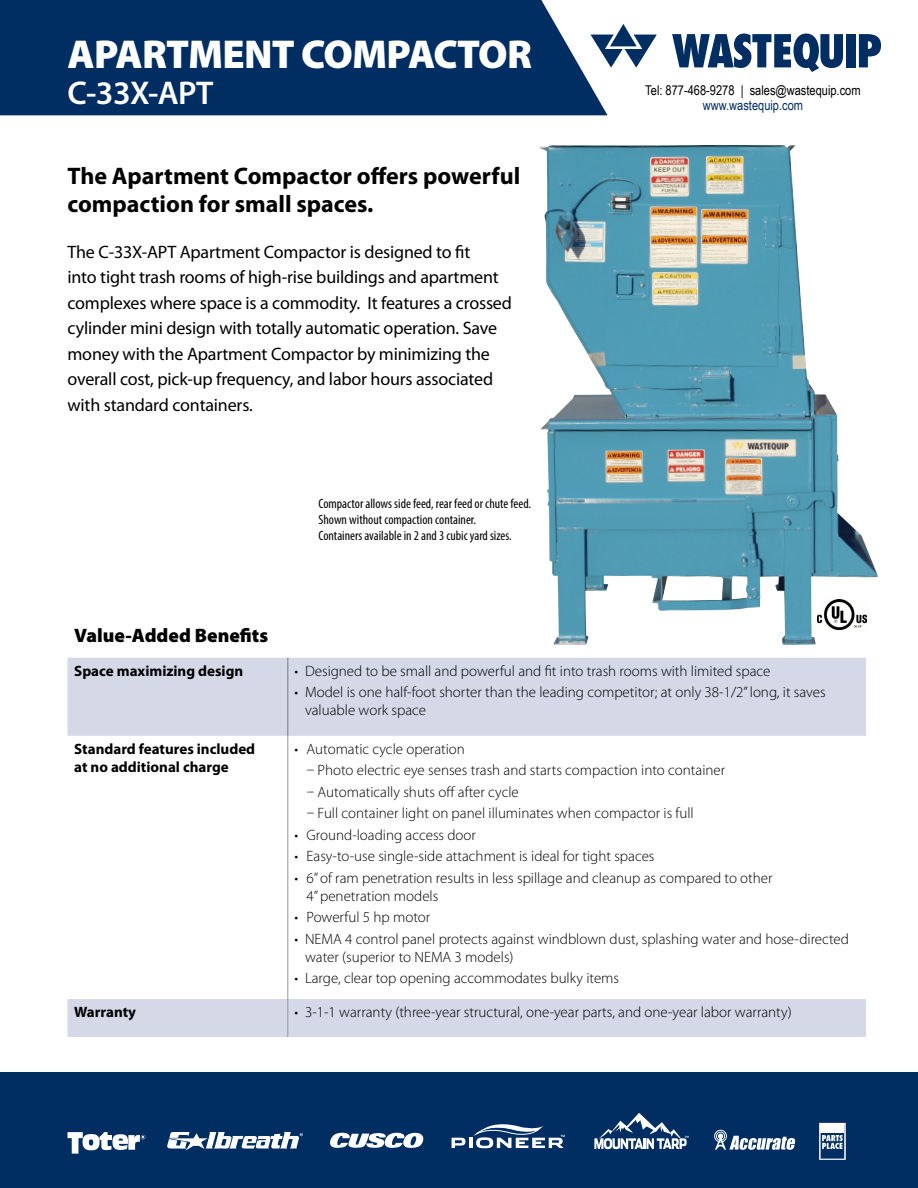
<style>
.page{position:relative;width:918px;height:1188px;background:#fff}
.page>*{position:absolute;margin:0;border:0;box-sizing:border-box;transform-origin:0 0}
.t1{font:900 40.5px "Myriad Pro";letter-spacing:-.02em;color:#fff}
.t2{font:600 33px "Myriad Pro";letter-spacing:-.02em;color:#fff}
.t3{font:700 24px/28.8px "Myriad Pro";color:#000}
.t4{font:900 19.5px "Myriad Pro";color:#000}
.t5{font:18px/25.5px "Myriad Pro";letter-spacing:-.01em;color:#000}
.t6{font:300 15px/18px "Myriad Pro";color:#000}
.t7{font:700 15px/18px "Myriad Pro";color:#000}
.t8{font:condensed 13.5px/16.2px "Myriad Pro";color:#000}
.t9{font:13.5px "Arial Narrow";color:#000}
.t10{font:13.5px "Arial Narrow";color:#002d62}
</style>
<div class="page">
<img style="left:539px;top:145px;width:339px;height:500px">
<svg style="left:68px;top:658px;width:798px;height:379px"></svg>
<hr style="left:287px;top:658px;width:1px;height:78px;background:#77787b">
<hr style="left:287px;top:736px;width:1px;height:263px;background:#939598">
<hr style="left:287px;top:999px;width:1px;height:38px;background:#939598">
<img style="left:817px;top:599px;width:50px;height:30px">
<div style="left:0;top:1073px;width:918px;height:115px;background:#002d62"></div>
<svg style="left:68px;top:1132px;width:77px;height:22px"></svg>
<svg style="left:167px;top:1132px;width:136px;height:19px"></svg>
<svg style="left:714px;top:1130px;width:81px;height:20px"></svg>
<svg style="left:819px;top:1123px;width:27px;height:37px"></svg>
<svg style="left:330px;top:1132px;width:93px;height:16px"></svg>
<svg style="left:594px;top:1113px;width:95px;height:36px"></svg>
<svg style="left:452px;top:1124px;width:113px;height:24px"></svg>
<div style="left:0;top:0;width:608px;height:115px;background:#002d62"></div>
<svg style="left:590px;top:24px;width:67px;height:44px"></svg>
<svg style="left:672px;top:34px;width:171px;height:38px"></svg>
<div style="left:846px;top:34px;width:9px;height:33px;background:#002d62"></div>
<svg style="left:859px;top:34px;width:22px;height:33px"></svg>
<h1 class="t1" style="left:68px;top:27px;width:466px">APARTMENT COMPACTOR</h1>
<h2 class="t2" style="left:68px;top:71px;width:147px">C-33X-APT</h2>
<p class="t9" style="left:645px;top:80px;width:217px">Tel: 877-468-9278 | sales@wastequip.com</p>
<p class="t10" style="left:703px;top:95px;width:102px">www.wastequip.com</p>
<h3 class="t3" style="left:68px;top:160px;width:454px">The Apartment Compactor offers powerful compaction for small spaces.</h3>
<p class="t5" style="left:68px;top:239px;width:446px">The C-33X-APT Apartment Compactor is designed to fit<br>into tight trash rooms of high-rise buildings and apartment complexes where space is a commodity. It features a crossed cylinder mini design with totally automatic operation. Save money with the Apartment Compactor by minimizing the overall cost, pick-up frequency, and labor hours associated with standard containers.</p>
<p class="t8" style="left:319px;top:495px;width:214px">Compactor allows side feed, rear feed or chute feed.<br>Shown without compaction container.<br>Containers available in 2 and 3 cubic yard sizes.</p>
<h3 class="t4" style="left:74px;top:623px;width:195px">Value-Added Benefits</h3>
<p class="t7" style="left:74px;top:661px;width:171px">Space maximizing design</p>
<p class="t6" style="left:295px;top:662px;width:478px">• Designed to be small and powerful and fit into trash rooms with limited space</p>
<p class="t6" style="left:305px;top:683px;width:522px;text-indent:-10px">• Model is one half-foot shorter than the leading competitor; at only 38-1/2”long, it saves valuable work space</p>
<p class="t7" style="left:74px;top:739px;width:182px">Standard features included at no additional charge</p>
<p class="t6" style="left:295px;top:740px;width:172px">• Automatic cycle operation</p>
<p class="t6" style="left:307px;top:761px;width:420px">– Photo electric eye senses trash and starts compaction into container</p>
<p class="t6" style="left:307px;top:783px;width:214px">– Automatically shuts off after cycle</p>
<p class="t6" style="left:307px;top:804px;width:389px">– Full container light on panel illuminates when compactor is full</p>
<p class="t6" style="left:295px;top:826px;width:183px">• Ground-loading access door</p>
<p class="t6" style="left:295px;top:847px;width:362px">• Easy-to-use single-side attachment is ideal for tight spaces</p>
<p class="t6" style="left:307px;top:869px;width:468px;text-indent:-12px">• 6”of ram penetration results in less spillage and cleanup as compared to other<br>4”penetration models</p>
<p class="t6" style="left:295px;top:908px;width:137px">• Powerful 5 hp motor</p>
<p class="t6" style="left:305px;top:930px;width:546px;text-indent:-10px">• NEMA 4 control panel protects against windblown dust, splashing water and hose-directed water (superior to NEMA 3 models)</p>
<p class="t6" style="left:295px;top:969px;width:326px">• Large, clear top opening accommodates bulky items</p>
<p class="t7" style="left:74px;top:1002px;width:63px">Warranty</p>
<p class="t6" style="left:295px;top:1003px;width:499px">• 3-1-1 warranty (three-year structural, one-year parts, and one-year labor warranty)</p>
</div>
